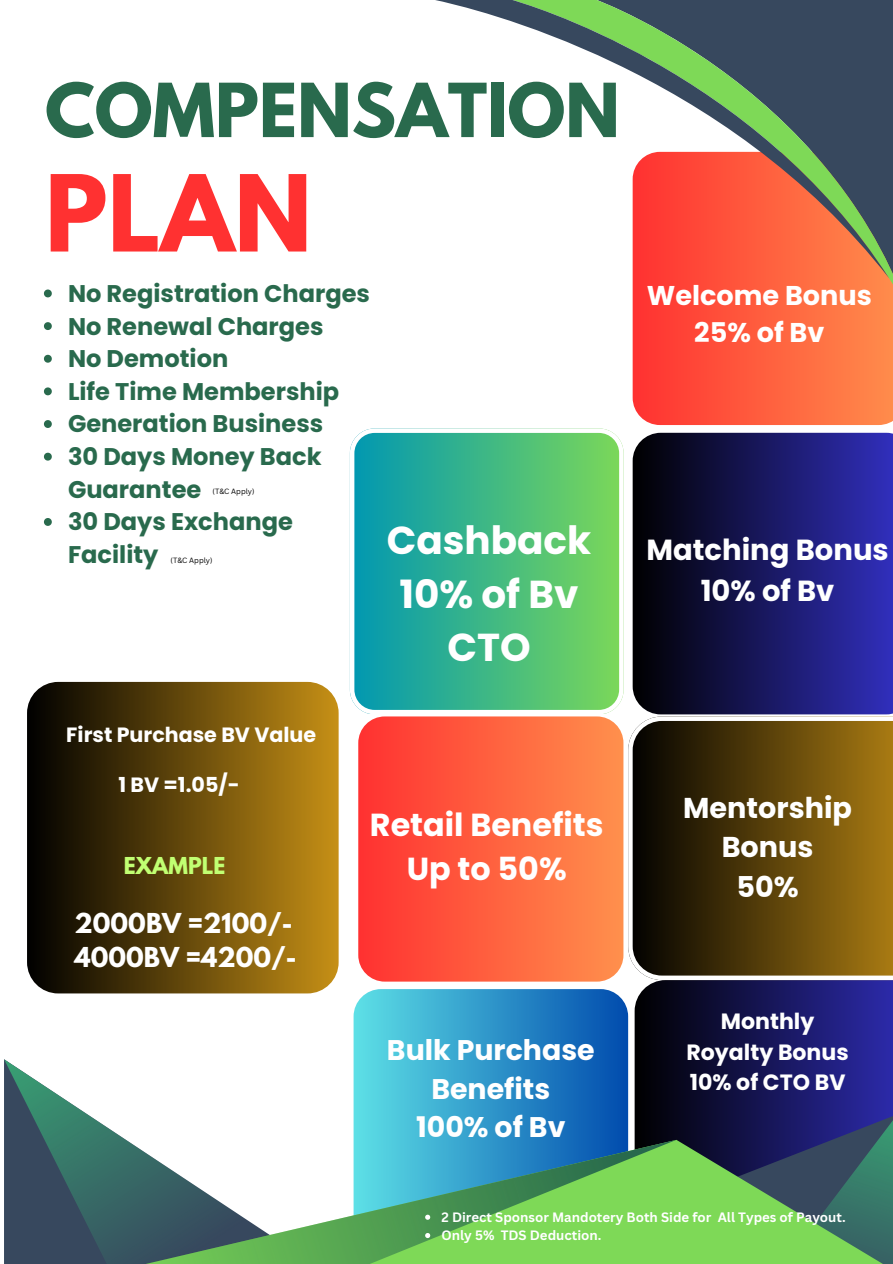
<style>
.page{position:relative;width:893px;height:1264px;background:#fff}
.page>*{position:absolute;margin:0;border:0;box-sizing:border-box;transform-origin:0 0}
.t1{font:700 93.9px "League Spartan";color:#ff3131}
.t2{font:700 66px "League Spartan";color:#296a4d}
.t3{font:700 38.85px/53.4px "Poppins";color:#fff;text-align:center}
.t4{font:700 31.8px/43.7px "Poppins";color:#fff;text-align:center}
.t5{font:700 29.1px/40.3px "Poppins";color:#fff;text-align:center}
.t6{font:700 28.65px/39.3px "Poppins";color:#fff;text-align:center}
.t7{font:700 28.35px/39px "Poppins";color:#fff;text-align:center}
.t8{font:700 27.15px/37.2px "Poppins";color:#fff;text-align:center}
.t9{font:700 24.3px/33.5px "League Spartan";color:#fff}
.t10{font:700 24.15px/32.7px "Poppins";color:#296a4d}
.t11{font:700 23.7px "Poppins";color:#fff}
.t12{font:700 22.05px "Poppins";color:#fff}
.t13{font:700 20.7px "League Spartan";color:#c1ff72}
.t14{font:700 20.55px "Poppins";color:#fff}
.t15{font:700 13.2px "Canva Sans";color:#fff}
.t16{font:7.35px "Canva Sans";color:#000}
</style>
<div class="page">
<svg style="left:57px;top:661px;width:317px;height:319px"></svg>
<svg style="left:605px;top:432px;width:285px;height:316px"></svg>
<svg style="left:632px;top:390px;width:260px;height:35px;background:#ff6242"></svg>
<svg style="left:632px;top:433px;width:260px;height:281px;background:#1a195f"></svg>
<svg style="left:634px;top:980px;width:258px;height:134px;background:#181756"></svg>
<div style="left:27px;top:682px;width:311px;height:311px;background:linear-gradient(to right,#000,#c69016);border-radius:31px"></div>
<div style="left:353px;top:989px;width:275px;height:274px;background:linear-gradient(to right,#5ee0e6,#014cad);border-radius:27px"></div>
<div style="left:358px;top:716px;width:265px;height:265px;background:linear-gradient(to right,#ff3131,#ff904d);border-radius:27px"></div>
<svg style="left:44px;top:289px;width:8px;height:8px"></svg>
<svg style="left:44px;top:322px;width:8px;height:8px"></svg>
<svg style="left:44px;top:355px;width:8px;height:8px"></svg>
<svg style="left:44px;top:387px;width:8px;height:8px"></svg>
<svg style="left:44px;top:420px;width:8px;height:8px"></svg>
<svg style="left:44px;top:453px;width:8px;height:7px"></svg>
<svg style="left:44px;top:518px;width:8px;height:8px"></svg>
<svg style="left:350px;top:428px;width:273px;height:286px;background:#4abc8c"></svg>
<svg style="left:628px;top:716px;width:264px;height:263px;background:#5e4816"></svg>
<svg style="left:632px;top:308px;width:260px;height:82px;background:#ff5f40"></svg>
<svg style="left:632px;top:0;width:260px;height:308px;background:#eb5d42"></svg>
<svg style="left:435px;top:0;width:454px;height:278px"></svg>
<img style="left:4px;top:1059px;width:121px;height:204px">
<svg style="left:491px;top:1114px;width:286px;height:25px;background:#174176"></svg>
<img style="left:777px;top:1114px;width:115px;height:25px">
<svg style="left:676px;top:1139px;width:216px;height:124px;background:#55915a"></svg>
<img style="left:106px;top:1139px;width:570px;height:124px">
<svg style="left:425px;top:1214px;width:5px;height:5px"></svg>
<svg style="left:425px;top:1232px;width:5px;height:5px"></svg>
<p class="t2" style="left:45px;top:78px;width:576px">COMPENSATION</p>
<h2 class="t1" style="left:45px;top:167px;width:268px">PLAN</h2>
<h5 class="t10" style="left:68px;top:277px;width:303px">No Registration Charges</h5>
<h1 class="t10" style="left:68px;top:310px;width:257px">No Renewal Charges</h1>
<p class="t10" style="left:68px;top:342px;width:162px">No Demotion</p>
<p class="t10" style="left:68px;top:375px;width:273px">Life Time Membership</p>
<p class="t10" style="left:68px;top:407px;width:257px">Generation Business</p>
<p class="t10" style="left:68px;top:440px;width:255px">30 Days Money Back<br>Guarantee</p>
<p class="t10" style="left:68px;top:505px;width:226px">30 Days Exchange<br>Facility</p>
<p class="t16" style="left:212px;top:486px;width:43px">(T&amp;C Apply)</p>
<p class="t3" style="left:386px;top:514px;width:206px">Cashback<br>10% of Bv<br>CTO</p>
<h5 class="t16" style="left:170px;top:555px;width:43px">(T&amp;C Apply)</h5>
<p class="t11" style="left:414px;top:650px;width:121px">Up to 50%</p>
<p class="t14" style="left:66px;top:720px;width:251px">First Purchase BV Value</p>
<p class="t14" style="left:118px;top:770px;width:123px">1 BV =1.05/-</p>
<p class="t13" style="left:124px;top:855px;width:103px">EXAMPLE</p>
<h4 class="t9" style="left:75px;top:910px;width:223px">2000BV =2100/-<br>4000BV =4200/-</h4>
<p class="t4" style="left:370px;top:803px;width:235px">Retail Benefits<br>Up to 50%</p>
<p class="t7" style="left:387px;top:1030px;width:209px">Bulk Purchase<br>Benefits<br>100% of Bv</p>
<h4 class="t8" style="left:647px;top:277px;width:226px">Welcome Bonus<br>25% of Bv</h4>
<p class="t5" style="left:646px;top:530px;width:244px">Matching Bonus<br>10% of Bv</p>
<h3 class="t6" style="left:683px;top:788px;width:170px">Mentorship<br>Bonus<br>50%</h3>
<h6 class="t12" style="left:720px;top:1006px;width:95px">Monthly</h6>
<h4 class="t12" style="left:686px;top:1036px;width:164px">Royalty Bonus</h4>
<p class="t12" style="left:689px;top:1066px;width:157px">10% of CTO BV</p>
<p class="t15" style="left:441px;top:1207px;width:405px">2 Direct Sponsor Mandotery Both Side for All Types of Payout.</p>
<p class="t15" style="left:441px;top:1225px;width:161px">Only 5% TDS Deduction.</p>
</div>
